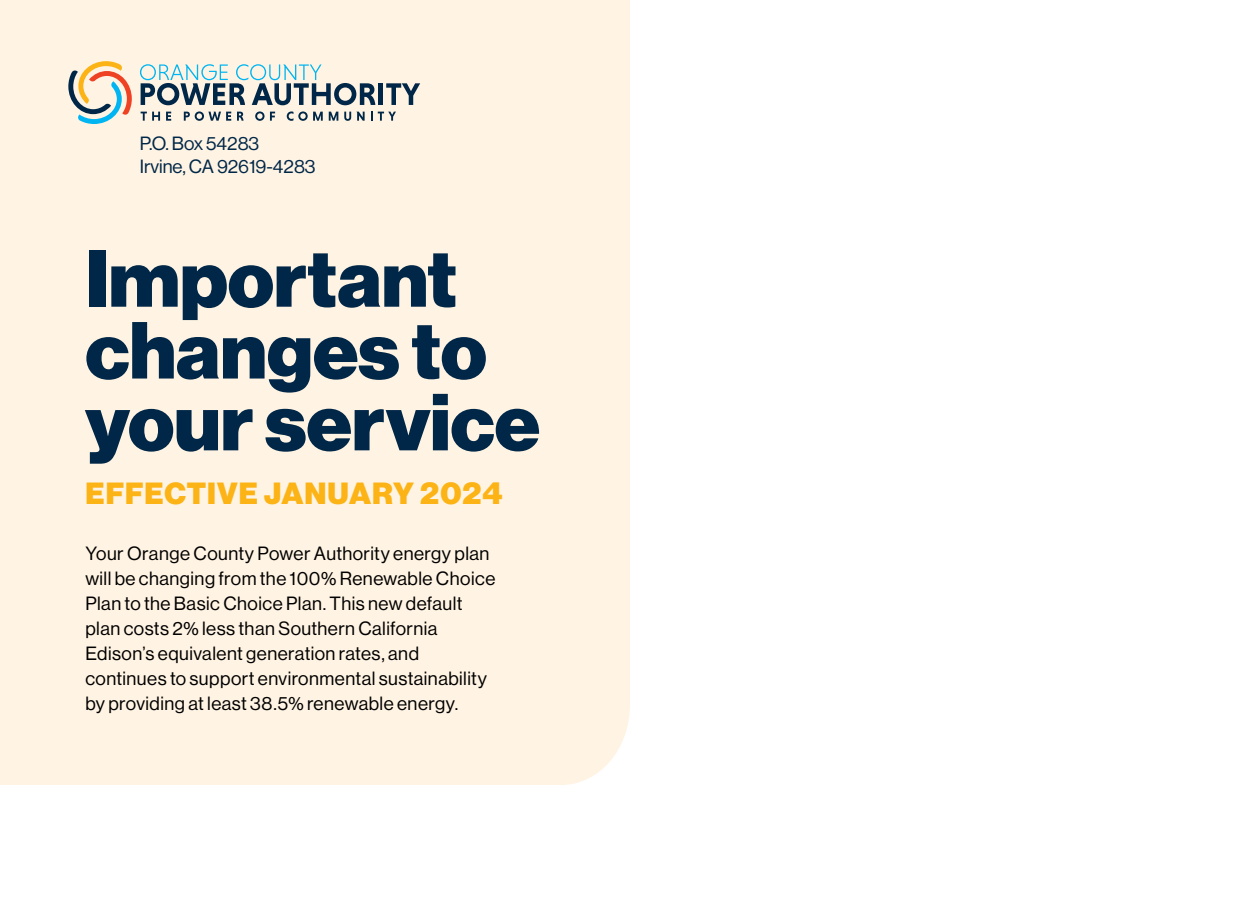
<style>
.page{position:relative;width:1260px;height:900px;background:#fff}
.page>*{position:absolute;margin:0;border:0;box-sizing:border-box;transform-origin:0 0}
.t1{font:79px/71.8px "N Haas Grotesk DS Pro 95 Blk";color:#002748}
.t2{font:30px "N Haas Grotesk DS Pro 95 Blk";letter-spacing:.035em;color:#fcb316}
.t3{font:18.75px/25px "N Haas Grotesk DS Pro 55 Rg";letter-spacing:.025em;color:#000}
.t4{font:18.75px/22.5px "N Haas Grotesk DS Pro 55 Rg";color:#002748}
</style>
<div class="page">
<div style="left:0;top:0;width:630px;height:785px;background:#fff4e3"></div>
<svg style="left:68px;top:61px;width:64px;height:63px;background:#d0c7b3"></svg>
<svg style="left:140px;top:64px;width:235px;height:41px;background:#abbabb"></svg>
<hr style="left:379px;top:83px;width:4px;height:22px;background:#002748">
<svg style="left:386px;top:83px;width:34px;height:22px"></svg>
<svg style="left:141px;top:112px;width:19px;height:9px"></svg>
<svg style="left:166px;top:112px;width:5px;height:9px"></svg>
<svg style="left:184px;top:111px;width:47px;height:10px"></svg>
<svg style="left:237px;top:112px;width:7px;height:9px"></svg>
<svg style="left:255px;top:111px;width:20px;height:10px"></svg>
<svg style="left:287px;top:111px;width:36px;height:10px"></svg>
<svg style="left:329px;top:112px;width:9px;height:9px"></svg>
<svg style="left:344px;top:112px;width:7px;height:9px"></svg>
<svg style="left:357px;top:112px;width:8px;height:9px"></svg>
<svg style="left:371px;top:112px;width:25px;height:9px"></svg>
<p class="t4" style="left:140px;top:132px;width:177px">P.O. Box 54283<br>Irvine, CA 92619-4283</p>
<h1 class="t1" style="left:85px;top:244px;width:456px">Important changes to your service</h1>
<h2 class="t2" style="left:86px;top:476px;width:419px">EFFECTIVE JANUARY 2024</h2>
<p class="t3" style="left:85px;top:541px;width:411px">Your Orange County Power Authority energy plan will be changing from the 100% Renewable Choice Plan to the Basic Choice Plan. This new default plan costs 2% less than Southern California Edison’s equivalent generation rates, and continues to support environmental sustainability by providing at least 38.5% renewable energy.</p>
</div>
